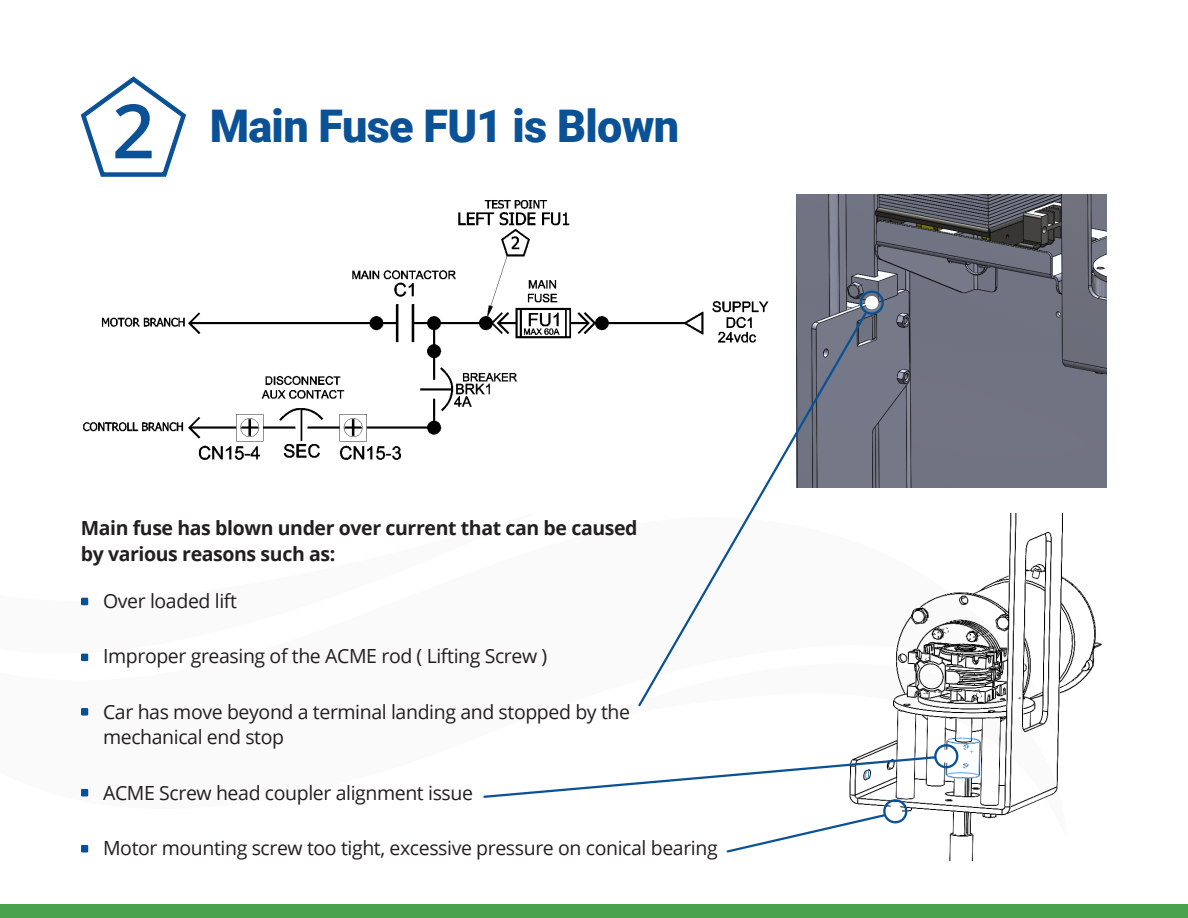
<style>
.page{position:relative;width:1188px;height:918px;background:#fff}
.page>*{position:absolute;margin:0;border:0;box-sizing:border-box;transform-origin:0 0}
.t1{font:600 75px "Open Sans";color:#0b5196}
.t2{font:900 45px "Roboto";letter-spacing:-.015em;color:#0b5196}
.t3{font:19.5px/25.5px "Open Sans";letter-spacing:-.02em;color:#231f20}
.t4{font:700 19.5px "Open Sans";letter-spacing:-.02em;color:#231f20}
</style>
<div class="page">
<div style="left:0;top:905px;width:1188px;height:13px;background:#48a34c"></div>
<svg style="left:80px;top:76px;width:107px;height:101px"></svg>
<div style="left:81px;top:598px;width:7px;height:7px;background:#065196"></div>
<div style="left:81px;top:654px;width:7px;height:7px;background:#065196"></div>
<div style="left:81px;top:708px;width:7px;height:8px;background:#065196"></div>
<img style="left:83px;top:200px;width:686px;height:260px">
<img style="left:796px;top:194px;width:311px;height:294px">
<img style="left:893px;top:513px;width:209px;height:347px">
<div style="left:81px;top:789px;width:7px;height:8px;background:#065196"></div>
<div style="left:81px;top:845px;width:7px;height:7px;background:#065196"></div>
<svg style="left:860px;top:287px;width:27px;height:31px"></svg>
<svg style="left:636px;top:311px;width:233px;height:396px"></svg>
<svg style="left:483px;top:741px;width:479px;height:113px"></svg>
<p class="t1" style="left:112px;top:80px;width:44px">2</p>
<p class="t2" style="left:210px;top:94px;width:471px">Main Fuse FU1 is Blown</p>
<p class="t4" style="left:81px;top:515px;width:558px">Main fuse has blown under over current that can be caused</p>
<p class="t4" style="left:81px;top:540px;width:256px">by various reasons such as:</p>
<p class="t3" style="left:103px;top:588px;width:135px">Over loaded lift</p>
<p class="t3" style="left:103px;top:643px;width:446px">Improper greasing of the ACME rod ( Lifting Screw )</p>
<p class="t3" style="left:103px;top:699px;width:528px">Car has move beyond a terminal landing and stopped by the mechanical end stop</p>
<p class="t3" style="left:103px;top:780px;width:371px">ACME Screw head coupler alignment issue</p>
<p class="t3" style="left:103px;top:835px;width:616px">Motor mounting screw too tight, excessive pressure on conical bearing</p>
</div>
